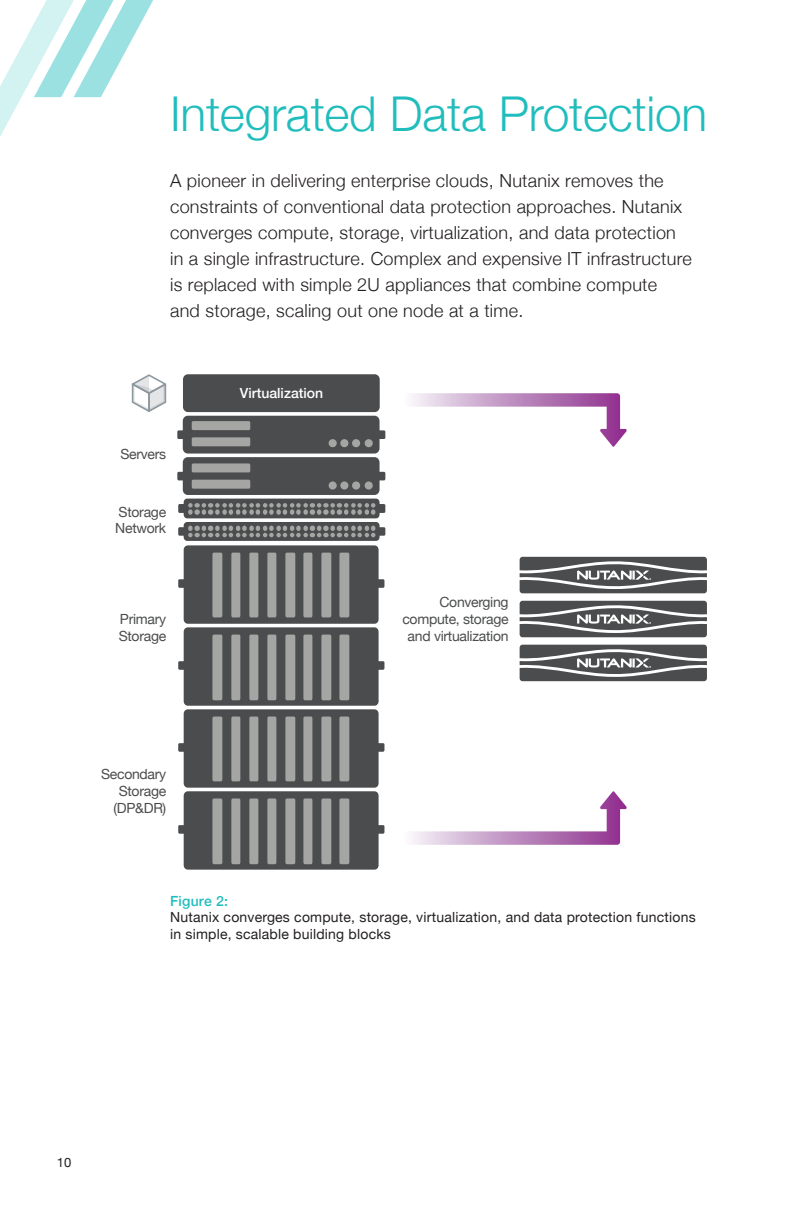
<style>
.page{position:relative;width:792px;height:1224px;background:#fff}
.page>*{position:absolute;margin:0;border:0;box-sizing:border-box;transform-origin:0 0}
.t1{font:300 48px "Helvetica Neue";letter-spacing:-.005em;color:#21bdbd}
.t2{font:300 18px/26px "Helvetica Neue";letter-spacing:.015em;color:#231f20}
.t3{font:14px "Helvetica Neue";letter-spacing:.015em;color:#231f20}
.t4{font:14px/16.8px "Helvetica Neue";letter-spacing:-.02em;color:#4b4c4d}
.t5{font:500 14px "Helvetica Neue";color:#fff}
.t6{font:500 14px "Helvetica Neue";letter-spacing:.015em;color:#21bdbd}
.t7{font:13px "Helvetica Neue";color:#231f20}
</style>
<div class="page">
<div style="left:183px;top:374px;width:197px;height:38px;background:#4b4c4d;border-radius:5px"></div>
<svg style="left:412px;top:393px;width:215px;height:54px"></svg>
<svg style="left:132px;top:374px;width:34px;height:38px"></svg>
<svg style="left:412px;top:791px;width:215px;height:54px"></svg>
<svg style="left:520px;top:601px;width:187px;height:36px;background:#707172"></svg>
<svg style="left:520px;top:557px;width:187px;height:36px;background:#707172"></svg>
<svg style="left:520px;top:645px;width:187px;height:36px;background:#707172"></svg>
<svg style="left:177px;top:416px;width:208px;height:454px;background:#747475"></svg>
<div style="left:212px;top:798px;width:10px;height:66px;background:#a5a5a4;border-radius:2px"></div>
<div style="left:231px;top:798px;width:9px;height:66px;background:#a5a5a4;border-radius:2px"></div>
<div style="left:249px;top:798px;width:9px;height:66px;background:#a5a5a4;border-radius:2px"></div>
<div style="left:267px;top:798px;width:9px;height:66px;background:#a5a5a4;border-radius:2px"></div>
<div style="left:285px;top:798px;width:10px;height:66px;background:#a5a5a4;border-radius:2px"></div>
<div style="left:303px;top:798px;width:9px;height:66px;background:#a5a5a4;border-radius:2px"></div>
<div style="left:321px;top:798px;width:10px;height:66px;background:#a5a5a4;border-radius:2px"></div>
<div style="left:339px;top:798px;width:10px;height:66px;background:#a5a5a4;border-radius:2px"></div>
<svg style="left:0;top:0;width:153px;height:137px"></svg>
<p class="t1" style="left:170px;top:76px;width:539px">Integrated Data Protection</p>
<p class="t2" style="left:170px;top:167px;width:514px">A pioneer in delivering enterprise clouds, Nutanix removes the constraints of conventional data protection approaches. Nutanix converges compute, storage, virtualization, and data protection</p>
<p class="t2" style="left:170px;top:245px;width:523px">in a single infrastructure. Complex and expensive IT infrastructure is replaced with simple 2U appliances that combine compute</p>
<p class="t2" style="left:170px;top:297px;width:355px">and storage, scaling out one node at a time.</p>
<p class="t4" style="left:120px;top:446px;width:47px">Servers</p>
<p class="t4" style="left:115px;top:505px;width:52px;line-height:16px">Storage<br>Network</p>
<p class="t4" style="left:119px;top:611px;width:49px">Primary<br>Storage</p>
<p class="t4" style="left:101px;top:767px;width:67px;text-align:right">Secondary<br>Storage (DP&amp;DR)</p>
<p class="t5" style="left:240px;top:382px;width:85px">Virtualization</p>
<p class="t4" style="left:402px;top:594px;width:108px;text-align:right">Converging compute, storage and virtualization</p>
<p class="t6" style="left:170px;top:889px;width:59px">Figure 2:</p>
<p class="t3" style="left:170px;top:907px;width:527px">Nutanix converges compute, storage, virtualization, and data protection functions</p>
<p class="t3" style="left:170px;top:924px;width:222px">in simple, scalable building blocks</p>
<p class="t7" style="left:57px;top:1153px;width:16px">10</p>
</div>
